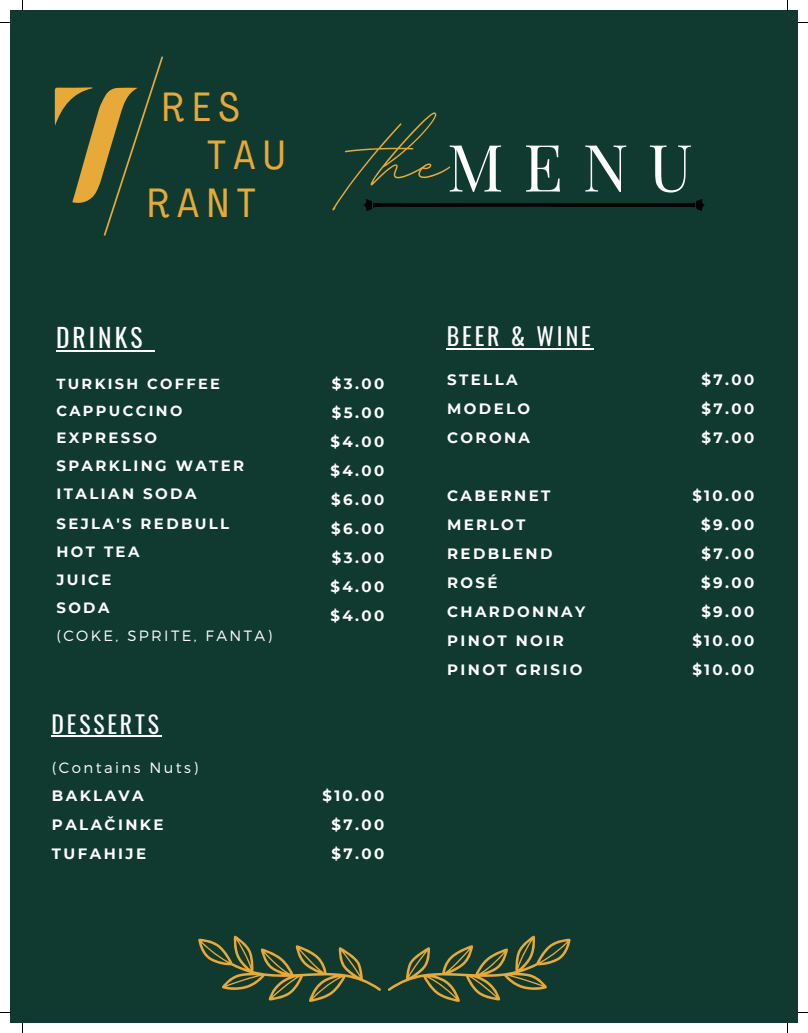
<style>
.page{position:relative;width:808px;height:1033px;background:#fff}
.page>*{position:absolute;margin:0;border:0;box-sizing:border-box;transform-origin:0 0}
.t1{font:65.12px "Playfair Display";color:#fff}
.t2{font:40.38px "Agrandir Tight";letter-spacing:.19em;color:#e7a937}
.t3{font:25.5px "Oswald";letter-spacing:.12em;color:#fff}
.t4{font:23.88px "Oswald";letter-spacing:.12em;color:#fff}
.t5{font:23.62px "Oswald";letter-spacing:.12em;color:#fff}
.t6{font:700 15px/29px "Montserrat";letter-spacing:.16em;color:#fff;text-align:justify}
.t7{font:300 15px "Montserrat";letter-spacing:.16em;color:#fff}
.t8{font:700 14.88px/28.1px "Montserrat";letter-spacing:.16em;color:#fff}
.t9{font:300 14.88px "Montserrat";letter-spacing:.16em;color:#fff}
.t10{font:700 14.62px/27.2px "Montserrat";letter-spacing:.16em;color:#fff}
</style>
<div class="page">
<div style="left:10px;top:10px;width:788px;height:1013px;background:#103a2f"></div>
<svg style="left:55px;top:56px;width:108px;height:180px"></svg>
<svg style="left:198px;top:935px;width:183px;height:66px"></svg>
<svg style="left:388px;top:935px;width:182px;height:66px"></svg>
<svg style="left:364px;top:199px;width:340px;height:12px"></svg>
<hr style="left:56px;top:350px;width:90px;height:1px;background:#fff">
<hr style="left:446px;top:348px;width:147px;height:2px;background:#fff">
<hr style="left:52px;top:735px;width:110px;height:2px;background:#fff">
<h2 class="t2" style="left:162px;top:91px;width:79px">RES</h2>
<h2 class="t2" style="left:207px;top:139px;width:79px">TAU</h2>
<h2 class="t2" style="left:147px;top:187px;width:110px">RANT</h2>
<h3 class="t3" style="left:56px;top:317px;width:88px">DRINKS</h3>
<p class="t10" style="left:56px;top:370px;width:165px">TURKISH COFFEE<br>CAPPUCCINO</p>
<p class="t8" style="left:56px;top:424px;width:189px">EXPRESSO<br>SPARKLING WATER</p>
<p class="t6" style="left:56px;top:479px;width:142px">ITALIAN SODA</p>
<p class="t8" style="left:56px;top:509px;width:174px">SEJLA'S REDBULL<br>HOT TEA<br>JUICE<br>SODA</p>
<p class="t9" style="left:56px;top:626px;width:217px">(COKE, SPRITE, FANTA)</p>
<h3 class="t5" style="left:52px;top:705px;width:109px">DESSERTS</h3>
<h1 class="t1" style="left:360px;top:121px;width:334px"><sup>the</sup>M E N U</h1>
<p class="t6" style="left:330px;top:369px;width:55px">$3.00 $5.00 $4.00 $4.00 $6.00 $6.00 $3.00 $4.00 $4.00</p>
<h3 class="t4" style="left:446px;top:318px;width:146px">BEER &amp; WINE</h3>
<p class="t6" style="left:447px;top:365px;width:85px;text-align:left">STELLA<br>MODELO<br>CORONA</p>
<p class="t6" style="left:447px;top:481px;width:140px;text-align:left">CABERNET<br>MERLOT<br>REDBLEND<br>ROSÉ<br>CHARDONNAY<br>PINOT NOIR<br>PINOT GRISIO</p>
<p class="t6" style="left:701px;top:365px;width:54px">$7.00 $7.00 $7.00</p>
<p class="t6" style="left:692px;top:481px;width:64px;text-align:right">$10.00 $9.00 $7.00 $9.00 $9.00 $10.00 $10.00</p>
<p class="t7" style="left:52px;top:757px;width:148px">(Contains Nuts)</p>
<p class="t6" style="left:52px;top:781px;width:113px;text-align:left">BAKLAVA<br>PALAČINKE<br>TUFAHIJE</p>
<p class="t6" style="left:331px;top:781px;width:54px;text-indent:-9px">$10.00 $7.00 $7.00</p>
</div>
